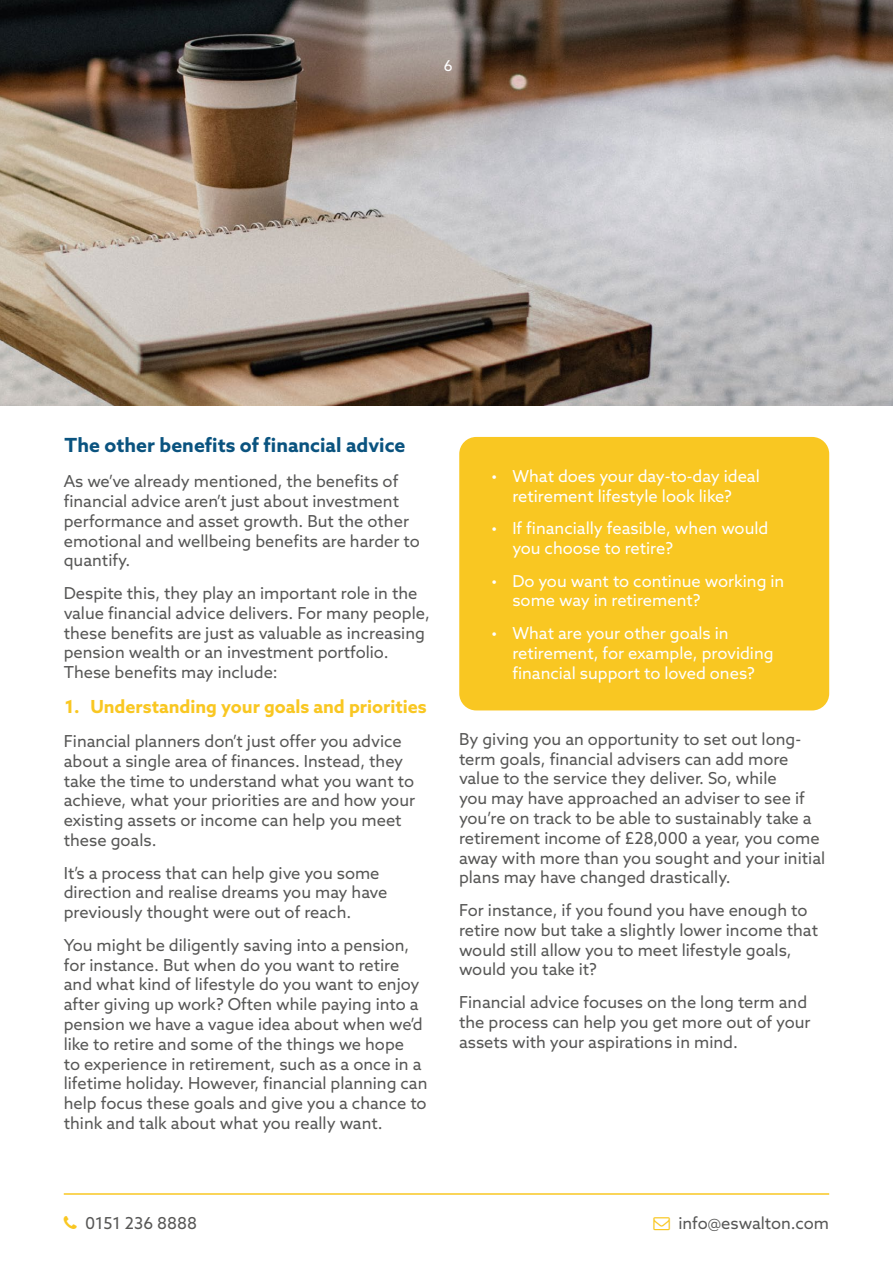
<style>
.page{position:relative;width:893px;height:1263px;background:#fff}
.page>*{position:absolute;margin:0;border:0;box-sizing:border-box;transform-origin:0 0}
.t1{font:700 19.5px "Azo Sans";color:#0a537f}
.t2{font:700 18px "Azo Sans";color:#f9c722}
.t3{font:16.5px/19.8px "Azo Sans";color:#575756}
.t4{font:16.5px/19.8px "Azo Sans";color:#fff}
.t5{font:15px "Azo Sans";color:#fff}
</style>
<div class="page">
<img style="left:0;top:0;width:893px;height:405px">
<hr style="left:64px;top:1193px;width:765px;height:2px;background:#f9c722">
<div style="left:459px;top:437px;width:370px;height:273px;background:#f9c722;border-radius:17px"></div>
<p class="t5" style="left:444px;top:56px;width:10px">6</p>
<p class="t1" style="left:65px;top:432px;width:342px">The other benefits of financial advice</p>
<p class="t3" style="left:64px;top:471px;width:358px">As we’ve already mentioned, the benefits of financial advice aren’t just about investment performance and asset growth. But the other emotional and wellbeing benefits are harder to quantify.</p>
<p class="t3" style="left:64px;top:583px;width:368px">Despite this, they play an important role in the value financial advice delivers. For many people, these benefits are just as valuable as increasing pension wealth or an investment portfolio.<br>These benefits may include:</p>
<p class="t2" style="left:65px;top:694px;width:363px">1. Understanding your goals and priorities</p>
<p class="t3" style="left:64px;top:731px;width:353px">Financial planners don’t just offer you advice about a single area of finances. Instead, they take the time to understand what you want to achieve, what your priorities are and how your existing assets or income can help you meet these goals.</p>
<p class="t3" style="left:64px;top:862px;width:325px">It’s a process that can help give you some direction and realise dreams you may have previously thought were out of reach.</p>
<p class="t3" style="left:64px;top:935px;width:365px">You might be diligently saving into a pension, for instance. But when do you want to retire and what kind of lifestyle do you want to enjoy after giving up work? Often while paying into a pension we have a vague idea about when we’d like to retire and some of the things we hope<br>to experience in retirement, such as a once in a lifetime holiday. However, financial planning can help focus these goals and give you a chance to think and talk about what you really want.</p>
<p class="t4" style="left:491px;top:466px;width:270px;text-align:center">• What does your day-to-day ideal retirement lifestyle look like?</p>
<p class="t4" style="left:512px;top:518px;width:257px;text-indent:-21px">• If financially feasible, when would you choose to retire?</p>
<p class="t4" style="left:512px;top:571px;width:274px;text-indent:-21px">• Do you want to continue working in some way in retirement?</p>
<p class="t4" style="left:512px;top:623px;width:263px;text-indent:-21px">• What are your other goals in retirement, for example, providing financial support to loved ones?</p>
<p class="t3" style="left:459px;top:729px;width:368px">By giving you an opportunity to set out long&shy;term goals, financial advisers can add more value to the service they deliver. So, while<br>you may have approached an adviser to see if you’re on track to be able to sustainably take a retirement income of £28,000 a year, you come away with more than you sought and your initial plans may have changed drastically.</p>
<p class="t3" style="left:459px;top:900px;width:361px">For instance, if you found you have enough to retire now but take a slightly lower income that would still allow you to meet lifestyle goals, would you take it?</p>
<p class="t3" style="left:459px;top:992px;width:353px">Financial advice focuses on the long term and the process can help you get more out of your assets with your aspirations in mind.</p>
<p class="t3" style="left:85px;top:1213px;width:114px">0151 236 8888</p>
<p class="t3" style="left:678px;top:1213px;width:152px">info@eswalton.com</p>
</div>
